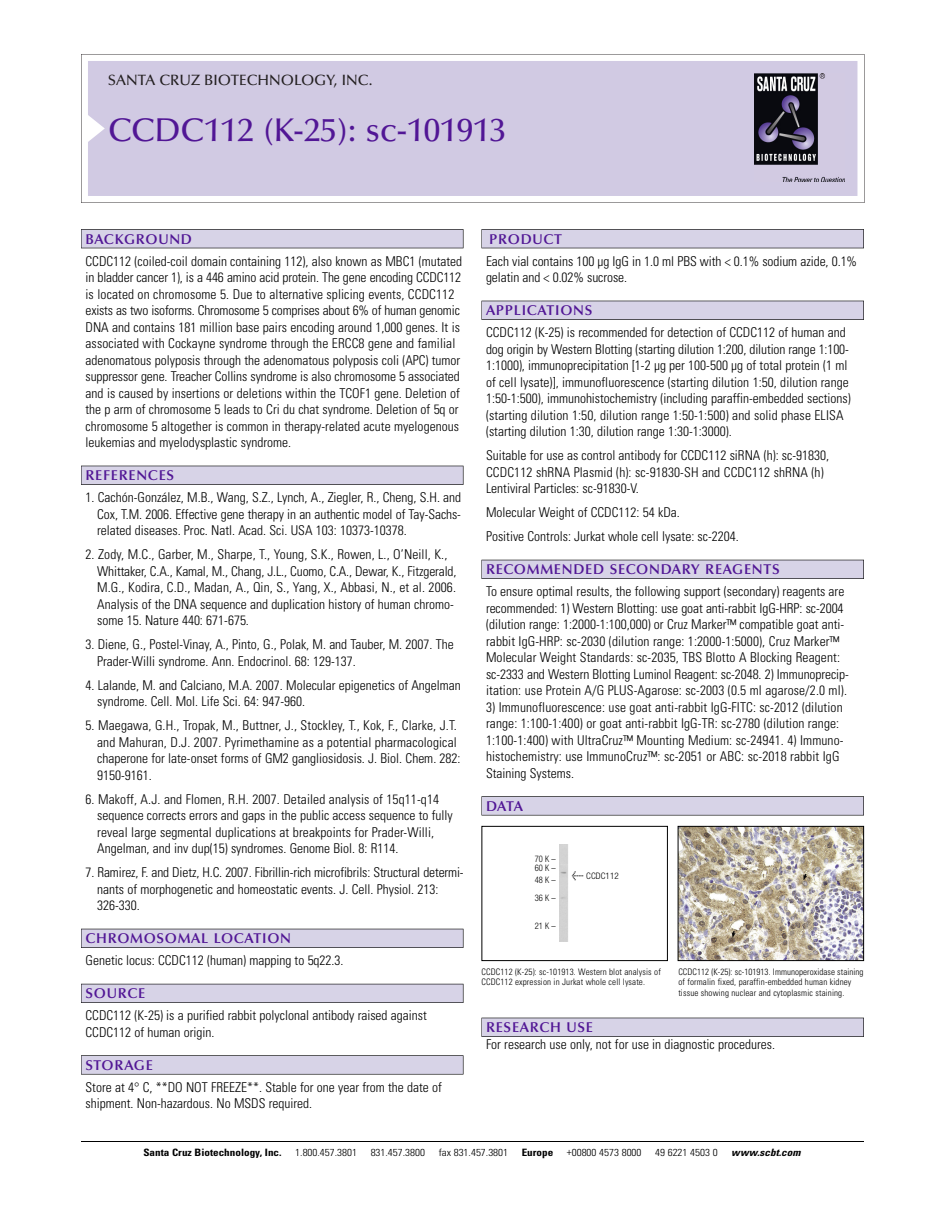
<style>
.page{position:relative;width:945px;height:1215px;background:#fff}
.page>*{position:absolute;margin:0;border:0;box-sizing:border-box;transform-origin:0 0}
.t1{font:500 33px "Optima";color:#511695}
.t2{font:500 15px "Optima";color:#231f20}
.t3{font:600 14.25px "Optima";letter-spacing:.05em;color:#511695}
.t4{font:300 condensed 13.5px/16.5px "Univers";color:#000}
.t5{font:300 condensed 10.2px "Univers";color:#000;scale:1.1 1}
.t6{font:700 condensed 10.2px "Univers";color:#000;scale:1.1 1}
.t7{font:italic 700 condensed 10.2px "Univers";letter-spacing:.005em;color:#000;scale:1.1 1}
.t8{font:300 condensed 9px/10.5px "Univers";letter-spacing:.015em;color:#000}
.t9{font:300 condensed 9px/9px "Helvetica Neue";letter-spacing:.015em;color:#000;scale:.95 1}
.t10{font:300 condensed 9px "Helvetica Neue";letter-spacing:.015em;color:#000}
.s1{font-family:"Meta Plus";font-weight:400;font-stretch:normal;font-size:10.5px}
</style>
<div class="page">
<svg style="left:81px;top:54px;width:783px;height:149px"></svg>
<div style="left:88px;top:61px;width:769px;height:135px;background:#d1cae3"></div>
<img style="left:755px;top:74px;width:90px;height:108px">
<div style="left:81px;top:229px;width:382px;height:19px;background:#525156"></div>
<div style="left:81px;top:230px;width:382px;height:18px;background:#d7d3e7"></div>
<div style="left:81px;top:466px;width:382px;height:19px;background:#515055"></div>
<div style="left:81px;top:466px;width:382px;height:18px;background:#d7d3e7"></div>
<div style="left:81px;top:929px;width:382px;height:19px;background:#525158"></div>
<div style="left:81px;top:929px;width:382px;height:18px;background:#d7d3e7"></div>
<div style="left:81px;top:984px;width:382px;height:19px;background:#54535a"></div>
<div style="left:81px;top:984px;width:382px;height:18px;background:#d7d3e7"></div>
<svg style="left:81px;top:1055px;width:382px;height:20px"></svg>
<div style="left:81px;top:1056px;width:382px;height:18px;background:#d7d3e7"></div>
<div style="left:482px;top:229px;width:382px;height:19px;background:#525156"></div>
<div style="left:482px;top:230px;width:381px;height:18px;background:#d7d3e7"></div>
<div style="left:482px;top:301px;width:382px;height:19px;background:#515055"></div>
<div style="left:482px;top:301px;width:381px;height:18px;background:#d7d3e7"></div>
<div style="left:482px;top:560px;width:382px;height:19px;background:#525158"></div>
<div style="left:482px;top:560px;width:381px;height:18px;background:#d7d3e7"></div>
<div style="left:482px;top:796px;width:382px;height:19px;background:#575759"></div>
<div style="left:482px;top:797px;width:381px;height:18px;background:#d7d3e7"></div>
<div style="left:482px;top:1018px;width:382px;height:19px;background:#515055"></div>
<div style="left:482px;top:1018px;width:381px;height:18px;background:#d7d3e7"></div>
<hr style="left:81px;top:1141px;width:783px;height:1px;background:#000">
<div style="left:482px;top:826px;width:186px;height:135px;border:1px solid #000"></div>
<img style="left:680px;top:828px;width:182px;height:131px">
<div style="left:678px;top:826px;width:186px;height:135px;border:1px solid #000"></div>
<img style="left:559px;top:844px;width:9px;height:97px">
<p class="t2" style="left:108px;top:74px;width:266px">SANTA CRUZ BIOTECHNOLOGY, INC.</p>
<h1 class="t1" style="left:108px;top:117px;width:400px">CCDC112 (K-25): sc-101913</h1>
<p class="t3" style="left:86px;top:233px;width:108px">BACKGROUND</p>
<p class="t4" style="left:86px;top:254px;width:378px">CCDC112 (coiled-coil domain containing 112), also known as MBC1 (mutated in bladder cancer 1), is a 446 amino acid protein. The gene encoding CCDC112 is located on chromosome 5. Due to alternative splicing events, CCDC112 exists as two isoforms. Chromosome 5 comprises about 6% of human genomic DNA and contains 181 million base pairs encoding around 1,000 genes. It is associated with Cockayne syndrome through the ERCC8 gene and familial adenomatous polyposis through the adenomatous polyposis coli (APC) tumor suppressor gene. Treacher Collins syndrome is also chromosome 5 associated and is caused by insertions or deletions within the TCOF1 gene. Deletion of the p arm of chromosome 5 leads to Cri du chat syndrome. Deletion of 5q or chromosome 5 altogether is common in therapy-related acute myelogenous leukemias and myelodysplastic syndrome.</p>
<p class="t3" style="left:86px;top:470px;width:90px">REFERENCES</p>
<p class="t4" style="left:97px;top:490px;width:366px;text-align:justify;text-indent:-12px">1. Cachón-González, M.B., Wang, S.Z., Lynch, A., Ziegler, R., Cheng, S.H. and Cox, T.M. 2006. Effective gene therapy in an authentic model of Tay-Sachs&shy;related diseases. Proc. Natl. Acad. Sci. USA 103: 10373-10378.</p>
<p class="t4" style="left:97px;top:547px;width:361px;text-indent:-12px">2. Zody, M.C., Garber, M., Sharpe, T., Young, S.K., Rowen, L., O’Neill, K., Whittaker, C.A., Kamal, M., Chang, J.L., Cuomo, C.A., Dewar, K., Fitzgerald, M.G., Kodira, C.D., Madan, A., Qin, S., Yang, X., Abbasi, N., et al. 2006.<br>Analysis of the DNA sequence and duplication history of human chromo&shy;some 15. Nature 440: 671-675.</p>
<p class="t4" style="left:97px;top:637px;width:358px;text-indent:-12px">3. Diene, G., Postel-Vinay, A., Pinto, G., Polak, M. and Tauber, M. 2007. The<br>Prader-Willi syndrome. Ann. Endocrinol. 68: 129-137.</p>
<p class="t4" style="left:97px;top:678px;width:365px;text-indent:-12px">4. Lalande, M. and Calciano, M.A. 2007. Molecular epigenetics of Angelman syndrome. Cell. Mol. Life Sci. 64: 947-960.</p>
<p class="t4" style="left:97px;top:718px;width:365px;text-indent:-12px">5. Maegawa, G.H., Tropak, M., Buttner, J., Stockley, T., Kok, F., Clarke, J.T. and Mahuran, D.J. 2007. Pyrimethamine as a potential pharmacological chaperone for late-onset forms of GM2 gangliosidosis. J. Biol. Chem. 282:<br>9150-9161.</p>
<p class="t4" style="left:97px;top:792px;width:357px;text-indent:-12px">6. Makoff, A.J. and Flomen, R.H. 2007. Detailed analysis of 15q11-q14 sequence corrects errors and gaps in the public access sequence to fully reveal large segmental duplications at breakpoints for Prader-Willi, Angelman, and inv dup(15) syndromes. Genome Biol. 8: R114.</p>
<p class="t4" style="left:97px;top:865px;width:368px;text-indent:-12px">7. Ramirez, F. and Dietz, H.C. 2007. Fibrillin-rich microfibrils: Structural determi&shy;nants of morphogenetic and homeostatic events. J. Cell. Physiol. 213:<br>326-330.</p>
<p class="t3" style="left:86px;top:933px;width:207px">CHROMOSOMAL LOCATION</p>
<p class="t4" style="left:86px;top:953px;width:260px">Genetic locus: CCDC112 (human) mapping to 5q22.3.</p>
<p class="t3" style="left:86px;top:988px;width:61px">SOURCE</p>
<p class="t4" style="left:86px;top:1008px;width:343px">CCDC112 (K-25) is a purified rabbit polyclonal antibody raised against<br>CCDC112 of human origin.</p>
<p class="t3" style="left:86px;top:1059px;width:69px">STORAGE</p>
<p class="t4" style="left:86px;top:1080px;width:358px">Store at 4° C, **DO NOT FREEZE**. Stable for one year from the date of shipment. Non-hazardous. No MSDS required.</p>
<p class="t3" style="left:489px;top:233px;width:74px">PRODUCT</p>
<p class="t4" style="left:486px;top:254px;width:373px">Each vial contains 100 µg IgG in 1.0 ml PBS with &lt; 0.1% sodium azide, 0.1% gelatin and &lt; 0.02% sucrose.</p>
<p class="t3" style="left:486px;top:305px;width:108px">APPLICATIONS</p>
<p class="t4" style="left:486px;top:325px;width:366px">CCDC112 (K-25) is recommended for detection of CCDC112 of human and dog origin by Western Blotting (starting dilution 1:200, dilution range 1:100- 1:1000), immunoprecipitation [1-2 µg per 100-500 µg of total protein (1 ml of cell lysate)], immunofluorescence (starting dilution 1:50, dilution range 1:50-1:500), immunohistochemistry (including paraffin-embedded sections) (starting dilution 1:50, dilution range 1:50-1:500) and solid phase ELISA (starting dilution 1:30, dilution range 1:30-1:3000).</p>
<p class="t4" style="left:486px;top:448px;width:345px">Suitable for use as control antibody for CCDC112 siRNA (h): sc-91830,<br>CCDC112 shRNA Plasmid (h): sc-91830-SH and CCDC112 shRNA (h)<br>Lentiviral Particles: sc-91830-V.</p>
<p class="t4" style="left:486px;top:502px;width:254px;line-height:24px">Molecular Weight of CCDC112: 54 kDa.<br>Positive Controls: Jurkat whole cell lysate: sc-2204.</p>
<p class="t3" style="left:486px;top:564px;width:295px">RECOMMENDED SECONDARY REAGENTS</p>
<p class="t4" style="left:486px;top:584px;width:364px">To ensure optimal results, the following support (secondary) reagents are recommended: 1) Western Blotting: use goat anti-rabbit IgG-HRP: sc-2004 (dilution range: 1:2000-1:100,000) or Cruz Marker™ compatible goat anti&shy;rabbit IgG-HRP: sc-2030 (dilution range: 1:2000-1:5000), Cruz Marker™ Molecular Weight Standards: sc-2035, TBS Blotto A Blocking Reagent: sc-2333 and Western Blotting Luminol Reagent: sc-2048. 2) Immunoprecip&shy;itation: use Protein A/G PLUS-Agarose: sc-2003 (0.5 ml agarose/2.0 ml).</p>
<p class="t4" style="left:486px;top:700px;width:359px">3) Immunofluorescence: use goat anti-rabbit IgG-FITC: sc-2012 (dilution range: 1:100-1:400) or goat anti-rabbit IgG-TR: sc-2780 (dilution range:<br>1:100-1:400) with UltraCruz™ Mounting Medium: sc-24941. 4) Immuno&shy;histochemistry: use ImmunoCruz™: sc-2051 or ABC: sc-2018 rabbit IgG Staining Systems.</p>
<p class="t3" style="left:486px;top:800px;width:39px">DATA</p>
<p class="t9" style="left:535px;top:855px;width:24px">70K–<br>60K–</p>
<p class="t9" style="left:535px;top:871px;width:24px;line-height:18px">48K–<br>36K–</p>
<p class="t9" style="left:535px;top:922px;width:24px">21K–</p>
<p class="t10" style="left:572px;top:872px;width:48px"><span class="s1">&lt;</span> CCDC112</p>
<p class="t8" style="left:481px;top:967px;width:181px">CCDC112 (K-25): sc-101913. Western blot analysis of<br>CCDC112 expression in Jurkat whole cell lysate.</p>
<p class="t8" style="left:678px;top:967px;width:187px">CCDC112 (K-25): sc-101913. Immunoperoxidase staining of formalin fixed, paraffin-embedded human kidney tissue showing nuclear and cytoplasmic staining.</p>
<p class="t3" style="left:486px;top:1022px;width:109px">RESEARCH USE</p>
<p class="t4" style="left:486px;top:1037px;width:290px">For research use only, not for use in diagnostic procedures.</p>
<p class="t6" style="left:143px;top:1148px;width:127px">Santa Cruz Biotechnology, Inc.</p>
<p class="t5" style="left:295px;top:1148px;width:58px">1.800.457.3801</p>
<p class="t5" style="left:371px;top:1148px;width:51px">831.457.3800</p>
<p class="t5" style="left:439px;top:1148px;width:65px">fax 831.457.3801</p>
<p class="t6" style="left:522px;top:1148px;width:30px">Europe</p>
<p class="t5" style="left:567px;top:1148px;width:69px">+00800 4573 8000</p>
<p class="t5" style="left:655px;top:1148px;width:58px">49 6221 4503 0</p>
<p class="t7" style="left:731px;top:1148px;width:64px">www.scbt.com</p>
</div>
